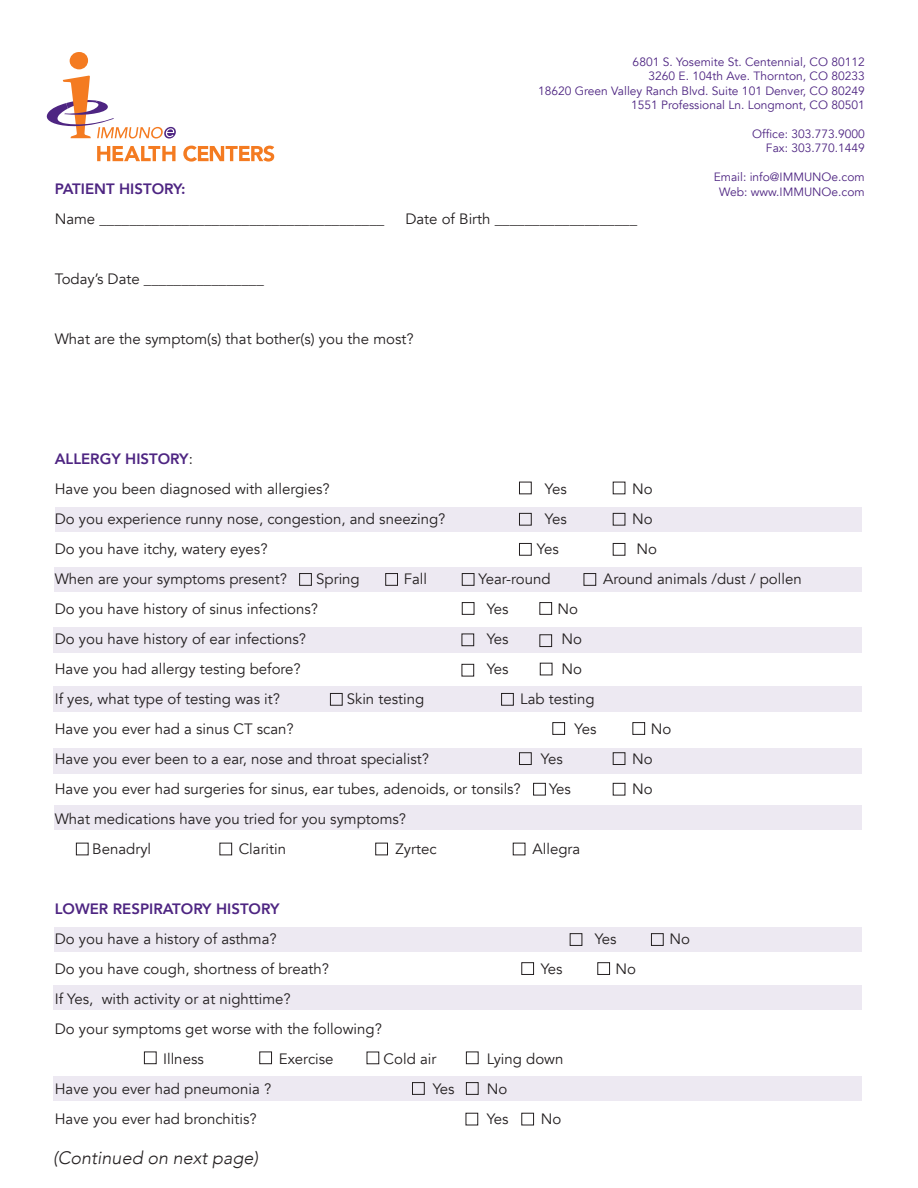
<style>
.page{position:relative;width:918px;height:1188px;background:#fff}
.page>*{position:absolute;margin:0;border:0;box-sizing:border-box;transform-origin:0 0}
.t1{font:italic 300 18px "Avenir";color:#231f20}
.t2{font:15px "Avenir";color:#231f20}
.t3{font:800 15px "Avenir";color:#4e2582}
.t4{font:12px "Avenir";color:#4e2582}
.s1{font-weight:400;color:#231f20}
</style>
<div class="page">
<div style="left:54px;top:927px;width:809px;height:25px;background:#ede9f2"></div>
<div style="left:53px;top:985px;width:809px;height:25px;background:#ede9f2"></div>
<div style="left:53px;top:1076px;width:809px;height:25px;background:#ede9f2"></div>
<div style="left:56px;top:507px;width:808px;height:25px;background:#ede9f2"></div>
<div style="left:54px;top:567px;width:808px;height:25px;background:#ede9f2"></div>
<div style="left:53px;top:627px;width:811px;height:25px;background:#ede9f2"></div>
<div style="left:53px;top:687px;width:811px;height:25px;background:#ede9f2"></div>
<div style="left:53px;top:748px;width:811px;height:25px;background:#ede9f2"></div>
<div style="left:54px;top:805px;width:809px;height:25px;background:#ede9f2"></div>
<svg style="left:97px;top:146px;width:79px;height:15px"></svg>
<svg style="left:183px;top:146px;width:91px;height:16px"></svg>
<svg style="left:46px;top:52px;width:130px;height:87px"></svg>
<div style="left:519px;top:482px;width:13px;height:12px;border:1px solid #231f20"></div>
<div style="left:519px;top:543px;width:13px;height:13px;border:1px solid #231f20"></div>
<div style="left:299px;top:573px;width:13px;height:13px;border:1px solid #231f20"></div>
<div style="left:385px;top:573px;width:13px;height:13px;border:1px solid #231f20"></div>
<div style="left:462px;top:573px;width:12px;height:13px;border:1px solid #231f20"></div>
<div style="left:584px;top:573px;width:12px;height:13px;border:1px solid #231f20"></div>
<div style="left:613px;top:543px;width:12px;height:13px;border:1px solid #231f20"></div>
<div style="left:539px;top:602px;width:13px;height:13px;border:1px solid #231f20"></div>
<div style="left:462px;top:664px;width:12px;height:12px;border:1px solid #231f20"></div>
<div style="left:540px;top:663px;width:12px;height:12px;border:1px solid #231f20"></div>
<div style="left:330px;top:693px;width:13px;height:13px;border:1px solid #231f20"></div>
<div style="left:501px;top:693px;width:13px;height:13px;border:1px solid #231f20"></div>
<div style="left:552px;top:722px;width:13px;height:13px;border:1px solid #231f20"></div>
<div style="left:632px;top:722px;width:13px;height:13px;border:1px solid #231f20"></div>
<div style="left:613px;top:752px;width:12px;height:13px;border:1px solid #231f20"></div>
<div style="left:519px;top:752px;width:13px;height:13px;border:1px solid #231f20"></div>
<div style="left:533px;top:783px;width:13px;height:12px;border:1px solid #231f20"></div>
<div style="left:613px;top:783px;width:12px;height:12px;border:1px solid #231f20"></div>
<div style="left:570px;top:933px;width:12px;height:13px;border:1px solid #231f20"></div>
<div style="left:651px;top:933px;width:13px;height:13px;border:1px solid #231f20"></div>
<div style="left:521px;top:962px;width:13px;height:13px;border:1px solid #231f20"></div>
<div style="left:259px;top:1052px;width:13px;height:12px;border:1px solid #231f20"></div>
<div style="left:466px;top:1052px;width:13px;height:12px;border:1px solid #231f20"></div>
<div style="left:412px;top:1082px;width:13px;height:13px;border:1px solid #231f20"></div>
<div style="left:466px;top:1082px;width:13px;height:13px;border:1px solid #231f20"></div>
<div style="left:466px;top:1113px;width:12px;height:12px;border:1px solid #231f20"></div>
<div style="left:521px;top:1113px;width:13px;height:12px;border:1px solid #231f20"></div>
<div style="left:144px;top:1052px;width:13px;height:12px;border:1px solid #231f20"></div>
<div style="left:597px;top:962px;width:13px;height:13px;border:1px solid #231f20"></div>
<div style="left:375px;top:843px;width:13px;height:12px;border:1px solid #231f20"></div>
<div style="left:220px;top:843px;width:12px;height:12px;border:1px solid #231f20"></div>
<div style="left:76px;top:843px;width:13px;height:12px;border:1px solid #231f20"></div>
<div style="left:462px;top:602px;width:12px;height:13px;border:1px solid #231f20"></div>
<div style="left:462px;top:634px;width:12px;height:12px;border:1px solid #231f20"></div>
<div style="left:539px;top:634px;width:13px;height:13px;border:1px solid #231f20"></div>
<div style="left:519px;top:513px;width:13px;height:13px;border:1px solid #231f20"></div>
<div style="left:613px;top:513px;width:12px;height:13px;border:1px solid #231f20"></div>
<div style="left:863px;top:418px;width:55px;height:770px;background:#fff"></div>
<p class="t4" style="left:633px;top:55px;width:234px">6801 S. Yosemite St. Centennial, CO 80112</p>
<p class="t4" style="left:649px;top:69px;width:218px">3260 E. 104th Ave. Thornton, CO 80233</p>
<p class="t4" style="left:538px;top:84px;width:328px">18620 Green Valley Ranch Blvd. Suite 101 Denver, CO 80249</p>
<p class="t4" style="left:631px;top:98px;width:235px">1551 Professional Ln. Longmont, CO 80501</p>
<p class="t4" style="left:752px;top:127px;width:114px">Office: 303.773.9000</p>
<p class="t4" style="left:766px;top:141px;width:100px">Fax: 303.770.1449</p>
<p class="t4" style="left:714px;top:170px;width:153px">Email: info@IMMUNOe.com</p>
<p class="t4" style="left:719px;top:184px;width:147px">Web: www.IMMUNOe.com</p>
<p class="t3" style="left:55px;top:177px;width:132px">PATIENT HISTORY:</p>
<p class="t2" style="left:55px;top:209px;width:331px">Name ______________________________________</p>
<p class="t2" style="left:405px;top:209px;width:233px">Date of Birth ___________________</p>
<p class="t2" style="left:55px;top:269px;width:211px">Today’s Date ________________</p>
<p class="t2" style="left:55px;top:329px;width:360px">What are the symptom(s) that bother(s) you the most?</p>
<p class="t3" style="left:55px;top:447px;width:140px">ALLERGY HISTORY<span class="s1">:</span></p>
<p class="t2" style="left:55px;top:479px;width:277px">Have you been diagnosed with allergies?</p>
<p class="t2" style="left:545px;top:479px;width:23px">Yes</p>
<p class="t2" style="left:632px;top:479px;width:22px">No</p>
<p class="t2" style="left:55px;top:509px;width:392px">Do you experience runny nose, congestion, and sneezing?</p>
<p class="t2" style="left:545px;top:509px;width:23px">Yes</p>
<p class="t2" style="left:632px;top:509px;width:22px">No</p>
<p class="t2" style="left:55px;top:539px;width:214px">Do you have itchy, watery eyes?</p>
<p class="t2" style="left:537px;top:539px;width:23px">Yes</p>
<p class="t2" style="left:636px;top:539px;width:22px">No</p>
<p class="t2" style="left:55px;top:569px;width:234px">When are your symptoms present?</p>
<p class="t2" style="left:316px;top:569px;width:45px">Spring</p>
<p class="t2" style="left:404px;top:569px;width:25px">Fall</p>
<p class="t2" style="left:479px;top:569px;width:73px">Year-round</p>
<p class="t2" style="left:603px;top:569px;width:200px">Around animals /dust / pollen</p>
<p class="t2" style="left:55px;top:599px;width:265px">Do you have history of sinus infections?</p>
<p class="t2" style="left:487px;top:599px;width:23px">Yes</p>
<p class="t2" style="left:557px;top:599px;width:22px">No</p>
<p class="t2" style="left:55px;top:629px;width:253px">Do you have history of ear infections?</p>
<p class="t2" style="left:487px;top:629px;width:23px">Yes</p>
<p class="t2" style="left:562px;top:629px;width:22px">No</p>
<p class="t2" style="left:55px;top:659px;width:248px">Have you had allergy testing before?</p>
<p class="t2" style="left:487px;top:659px;width:23px">Yes</p>
<p class="t2" style="left:562px;top:659px;width:22px">No</p>
<p class="t2" style="left:55px;top:689px;width:227px">If yes, what type of testing was it?</p>
<p class="t2" style="left:347px;top:689px;width:79px">Skin testing</p>
<p class="t2" style="left:520px;top:689px;width:76px">Lab testing</p>
<p class="t2" style="left:55px;top:719px;width:241px">Have you ever had a sinus CT scan?</p>
<p class="t2" style="left:575px;top:719px;width:23px">Yes</p>
<p class="t2" style="left:651px;top:719px;width:22px">No</p>
<p class="t2" style="left:55px;top:749px;width:376px">Have you ever been to a ear, nose and throat specialist?</p>
<p class="t2" style="left:541px;top:749px;width:23px">Yes</p>
<p class="t2" style="left:632px;top:749px;width:22px">No</p>
<p class="t2" style="left:55px;top:779px;width:468px">Have you ever had surgeries for sinus, ear tubes, adenoids, or tonsils?</p>
<p class="t2" style="left:549px;top:779px;width:23px">Yes</p>
<p class="t2" style="left:632px;top:779px;width:22px">No</p>
<p class="t2" style="left:55px;top:809px;width:353px">What medications have you tried for you symptoms?</p>
<p class="t2" style="left:92px;top:839px;width:60px">Benadryl</p>
<p class="t2" style="left:239px;top:839px;width:49px">Claritin</p>
<p class="t2" style="left:396px;top:839px;width:43px">Zyrtec</p>
<p class="t2" style="left:533px;top:839px;width:49px">Allegra</p>
<p class="t3" style="left:55px;top:897px;width:226px">LOWER RESPIRATORY HISTORY</p>
<p class="t2" style="left:55px;top:929px;width:224px">Do you have a history of asthma?</p>
<p class="t2" style="left:595px;top:929px;width:23px">Yes</p>
<p class="t2" style="left:670px;top:929px;width:22px">No</p>
<p class="t2" style="left:55px;top:959px;width:276px">Do you have cough, shortness of breath?</p>
<p class="t2" style="left:541px;top:959px;width:23px">Yes</p>
<p class="t2" style="left:616px;top:959px;width:22px">No</p>
<p class="t2" style="left:55px;top:989px;width:238px">If Yes, with activity or at nighttime?</p>
<p class="t2" style="left:55px;top:1019px;width:329px">Do your symptoms get worse with the following?</p>
<p class="t2" style="left:163px;top:1049px;width:42px">Illness</p>
<p class="t2" style="left:279px;top:1049px;width:56px">Exercise</p>
<p class="t2" style="left:384px;top:1049px;width:54px">Cold air</p>
<p class="t2" style="left:487px;top:1049px;width:78px">Lying down</p>
<p class="t2" style="left:55px;top:1079px;width:218px">Have you ever had pneumonia ?</p>
<p class="t2" style="left:433px;top:1079px;width:23px">Yes</p>
<p class="t2" style="left:487px;top:1079px;width:22px">No</p>
<p class="t2" style="left:55px;top:1109px;width:203px">Have you ever had bronchitis?</p>
<p class="t2" style="left:487px;top:1109px;width:23px">Yes</p>
<p class="t2" style="left:541px;top:1109px;width:22px">No</p>
<p class="t1" style="left:53px;top:1147px;width:206px">(Continued on next page)</p>
</div>
